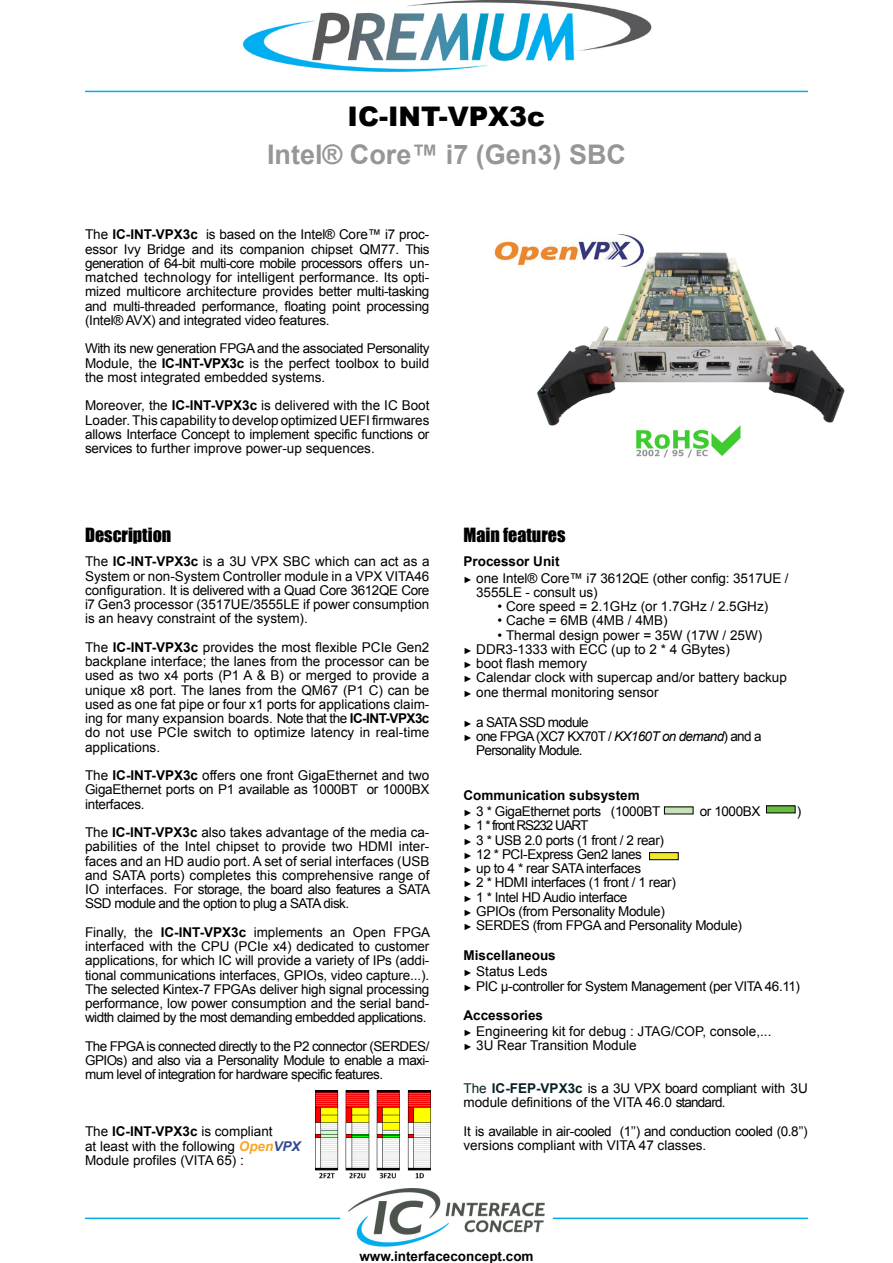
<style>
.page{position:relative;width:893px;height:1263px;background:#fff}
.page>*{position:absolute;margin:0;border:0;box-sizing:border-box;transform-origin:0 0}
.t1{font:700 27px "Arial";color:#969696}
.t2{font:900 27px "Arial";color:#000}
.t3{font:18px "Impact";color:#000}
.t4{font:13.5px/14.2px "Arial";letter-spacing:-.02em;color:#000;text-align:justify}
.t5{font:13.5px/14.2px "Arial";color:#000}
.t6{font:700 13.5px "Arial";color:#000}
.t7{font:13.5px/14.2px "Arial";letter-spacing:-.05em;color:#000}
.t8{font:9px/14.2px "Arial";color:#000}
.s1{font-weight:700}
.s2{font-weight:700;font-style:italic;color:#faa424}
.s3{font-weight:700;font-style:italic;color:#334992}
.s4{font-style:italic}
.s5{color:#082224}
.s6{font-weight:700;color:#082224}
</style>
<div class="page">
<img style="left:349px;top:1188px;width:195px;height:58px">
<hr style="left:553px;top:1217px;width:255px;height:2px;background:#00adea">
<hr style="left:85px;top:1217px;width:255px;height:2px;background:#00adea">
<img style="left:242px;top:0;width:410px;height:72px">
<hr style="left:85px;top:91px;width:723px;height:1px;background:#00adea">
<img style="left:537px;top:246px;width:308px;height:180px">
<img style="left:636px;top:425px;width:106px;height:33px">
<img style="left:494px;top:235px;width:149px;height:31px">
<div style="left:649px;top:853px;width:29px;height:7px;background:#f0e92b"></div>
<div style="left:649px;top:853px;width:29px;height:7px;border:1px solid #000"></div>
<div style="left:664px;top:807px;width:29px;height:7px;background:#c6e2b7"></div>
<div style="left:766px;top:806px;width:29px;height:7px;background:#68bd45"></div>
<img style="left:316px;top:1091px;width:115px;height:88px">
<h1 class="t2" style="left:348px;top:96px;width:199px">IC-INT-VPX3c</h1>
<h1 class="t1" style="left:267px;top:137px;width:360px">Intel® Core™ i7 (Gen3) SBC</h1>
<p class="t4" style="left:85px;top:228px;width:346px">The <span class="s1">IC-INT-VPX3c</span> is based on the Intel® Core™ i7 proc&shy;essor Ivy Bridge and its companion chipset QM77. This generation of 64-bit multi-core mobile processors offers un&shy;matched technology for intelligent performance. Its opti&shy;mized multicore architecture provides better multi-tasking and multi-threaded performance, floating point processing (Intel® AVX) and integrated video features.</p>
<p class="t4" style="left:85px;top:342px;width:346px">With its new generation FPGA and the associated Personality Module, the <span class="s1">IC-INT-VPX3c</span> is the perfect toolbox to build the most integrated embedded systems.</p>
<p class="t4" style="left:85px;top:399px;width:346px">Moreover, the <span class="s1">IC-INT-VPX3c</span> is delivered with the IC Boot Loader. This capability to develop optimized UEFI firmwares allows Interface Concept to implement specific functions or services to further improve power-up sequences.</p>
<h2 class="t3" style="left:85px;top:520px;width:88px">Description</h2>
<p class="t4" style="left:85px;top:554px;width:346px">The <span class="s1">IC-INT-VPX3c</span> is a 3U VPX SBC which can act as a System or non-System Controller module in a VPX VITA46 configuration. It is delivered with a Quad Core 3612QE Core i7 Gen3 processor (3517UE/3555LE if power consumption is an heavy constraint of the system).</p>
<p class="t4" style="left:85px;top:640px;width:346px">The <span class="s1">IC-INT-VPX3c</span> provides the most flexible PCIe Gen2 backplane interface; the lanes from the processor can be used as two x4 ports (P1 A &amp; B) or merged to provide a unique x8 port. The lanes from the QM67 (P1 C) can be used as one fat pipe or four x1 ports for applications claim&shy;ing for many expansion boards. Note that the <span class="s1">IC-INT-VPX3c </span>do not use PCIe switch to optimize latency in real-time applications.</p>
<p class="t4" style="left:85px;top:768px;width:346px">The <span class="s1">IC-INT-VPX3c</span> offers one front GigaEthernet and two GigaEthernet ports on P1 available as 1000BT or 1000BX interfaces.</p>
<p class="t4" style="left:85px;top:825px;width:347px">The <span class="s1">IC-INT-VPX3c</span> also takes advantage of the media ca&shy;pabilities of the Intel chipset to provide two HDMI inter&shy;faces and an HD audio port. A set of serial interfaces (USB and SATA ports) completes this comprehensive range of IO interfaces. For storage, the board also features a SATA SSD module and the option to plug a SATA disk.</p>
<p class="t4" style="left:85px;top:925px;width:347px">Finally, the <span class="s1">IC-INT-VPX3c</span> implements an Open FPGA interfaced with the CPU (PCIe x4) dedicated to customer applications, for which IC will provide a variety of IPs (addi&shy;tional communications interfaces, GPIOs, video capture...).<br>The selected Kintex-7 FPGAs deliver high signal processing performance, low power consumption and the serial band&shy;width claimed by the most demanding embedded applications.</p>
<p class="t4" style="left:85px;top:1039px;width:346px">The FPGA is connected directly to the P2 connector (SERDES/ GPIOs) and also via a Personality Module to enable a maxi&shy;mum level of integration for hardware specific features.</p>
<p class="t5" style="left:85px;top:1124px;width:217px">The <span class="s1">IC-INT-VPX3c</span> is compliant<br>at least with the following <span class="s2">Open</span><span class="s3">VPX<br></span>Module profiles (VITA 65) :</p>
<h2 class="t3" style="left:463px;top:520px;width:103px">Main features</h2>
<p class="t6" style="left:463px;top:552px;width:98px">Processor Unit</p>
<p class="t4" style="left:476px;top:571px;width:314px">one Intel® Core™ i7 3612QE (other config: 3517UE /<br>3555LE - consult us)</p>
<p class="t5" style="left:497px;top:599px;width:272px">• Core speed = 2.1GHz (or 1.7GHz / 2.5GHz)</p>
<p class="t5" style="left:497px;top:614px;width:172px">• Cache = 6MB (4MB / 4MB)</p>
<p class="t5" style="left:476px;top:628px;width:312px;text-indent:21px">• Thermal design power = 35W (17W / 25W)<br>DDR3-1333 with ECC (up to 2 * 4 GBytes)<br>boot flash memory<br>Calendar clock with supercap and/or battery backup one thermal monitoring sensor</p>
<p class="t7" style="left:476px;top:715px;width:287px">a SATA SSD module<br>one FPGA (XC7 KX70T / <span class="s4">KX160T on demand</span>) and a<br>Personality Module.</p>
<p class="t6" style="left:463px;top:786px;width:178px">Communication subsystem</p>
<p class="t4" style="left:476px;top:804px;width:186px">3 * GigaEthernet ports (1000BT</p>
<p class="t4" style="left:700px;top:804px;width:62px">or 1000BX</p>
<p class="t4" style="left:797px;top:804px;width:6px">)</p>
<p class="t4" style="left:476px;top:819px;width:267px;text-align:left">1 * front RS232 UART<br>3 * USB 2.0 ports (1 front / 2 rear)<br>12 * PCI-Express Gen2 lanes<br>up to 4 * rear SATA interfaces<br>2 * HDMI interfaces (1 front / 1 rear)<br>1 * Intel HD Audio interface<br>GPIOs (from Personality Module)<br>SERDES (from FPGA and Personality Module)</p>
<p class="t6" style="left:463px;top:946px;width:94px">Miscellaneous</p>
<p class="t4" style="left:476px;top:965px;width:325px">Status Leds<br>PIC µ-controller for System Management (per VITA 46.11)</p>
<p class="t6" style="left:463px;top:1006px;width:81px">Accessories</p>
<p class="t5" style="left:476px;top:1024px;width:297px">Engineering kit for debug : JTAG/COP, console,...<br>3U Rear Transition Module</p>
<p class="t5" style="left:463px;top:1081px;width:346px"><span class="s5">The</span> <span class="s6">IC-FEP-VPX3c</span> is a 3U VPX board compliant with 3U module definitions of the VITA 46.0 standard.</p>
<p class="t4" style="left:463px;top:1124px;width:346px">It is available in air-cooled (1’’) and conduction cooled (0.8’’) versions compliant with VITA 47 classes.</p>
<p class="t8" style="left:463px;top:572px;width:10px">►</p>
<p class="t8" style="left:463px;top:644px;width:10px;text-align:justify">► ► ► ►</p>
<p class="t8" style="left:463px;top:716px;width:10px">► ►</p>
<p class="t8" style="left:463px;top:806px;width:10px;text-align:justify">► ► ► ► ► ► ► ► ►</p>
<p class="t8" style="left:463px;top:966px;width:10px">► ►</p>
<p class="t8" style="left:463px;top:1026px;width:10px">► ►</p>
<p class="t6" style="left:359px;top:1247px;width:176px">www.interfaceconcept.com</p>
</div>
